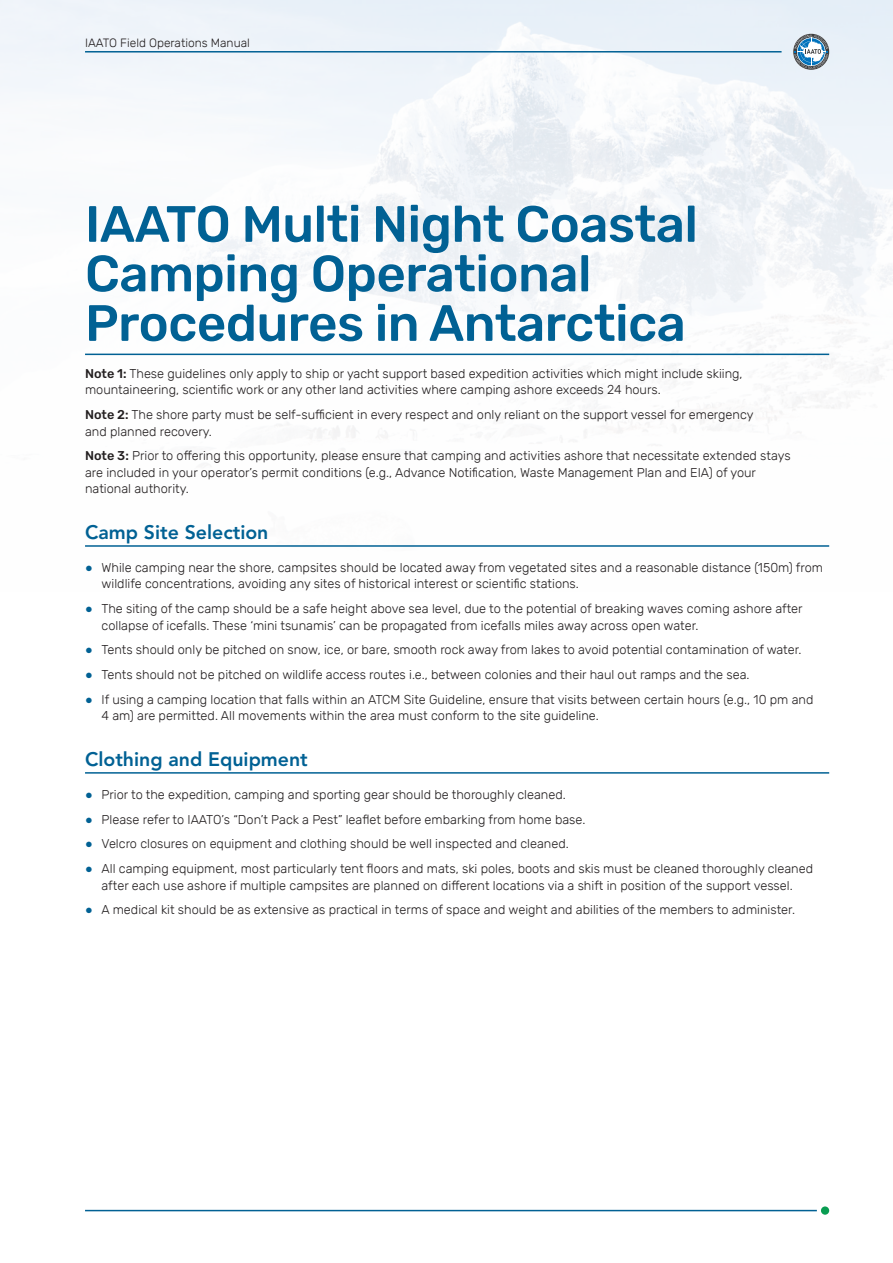
<style>
.page{position:relative;width:893px;height:1263px;background:#fff}
.page>*{position:absolute;margin:0;border:0;box-sizing:border-box;transform-origin:0 0}
.t1{font:500 51px/49.5px "Rubik";letter-spacing:-.01em;color:#016194}
.t2{font:800 19.5px "Avenir LT Std";color:#016194}
.t3{font:300 12.75px/16.5px "Rubik";color:#231f20}
.t4{font:300 12px "Rubik";color:#231f20}
.s1{font-weight:500}
.s2{font-family:"Arial";font-weight:400;color:#016194}
</style>
<div class="page">
<hr style="left:85px;top:1210px;width:732px;height:1px;background:#016194">
<div style="left:821px;top:1206px;width:8px;height:9px;background:#099d52;border-radius:50%"></div>
<hr style="left:85px;top:51px;width:697px;height:2px;background:#016194">
<svg style="left:793px;top:34px;width:36px;height:36px"></svg>
<svg style="left:794px;top:35px;width:34px;height:34px"></svg>
<hr style="left:85px;top:354px;width:744px;height:1px;background:#016194">
<hr style="left:85px;top:545px;width:744px;height:2px;background:#016194">
<hr style="left:85px;top:772px;width:744px;height:2px;background:#016194">
<p class="t4" style="left:85px;top:37px;width:166px">IAATO Field Operations Manual</p>
<h1 class="t1" style="left:85px;top:201px;width:614px">IAATO Multi Night Coastal<br>Camping Operational<br>Procedures in Antarctica</h1>
<p class="t3" style="left:85px;top:366px;width:659px"><span class="s1">Note 1:</span> These guidelines only apply to ship or yacht support based expedition activities which might include skiing, mountaineering, scientific work or any other land activities where camping ashore exceeds 24 hours.</p>
<p class="t3" style="left:85px;top:407px;width:670px"><span class="s1">Note 2:</span> The shore party must be self-sufficient in every respect and only reliant on the support vessel for emergency and planned recovery.</p>
<p class="t3" style="left:85px;top:448px;width:707px"><span class="s1">Note 3:</span> Prior to offering this opportunity, please ensure that camping and activities ashore that necessitate extended stays are included in your operator’s permit conditions (e.g., Advance Notification, Waste Management Plan and EIA) of your national authority.</p>
<h2 class="t2" style="left:85px;top:520px;width:185px">Camp Site Selection</h2>
<p class="t3" style="left:102px;top:559px;width:723px;text-indent:-16px"><span class="s2">●</span> While camping near the shore, campsites should be located away from vegetated sites and a reasonable distance (150m) from wildlife concentrations, avoiding any sites of historical interest or scientific stations.</p>
<p class="t3" style="left:102px;top:601px;width:703px;text-indent:-16px"><span class="s2">●</span> The siting of the camp should be a safe height above sea level, due to the potential of breaking waves coming ashore after collapse of icefalls. These ‘mini tsunamis’ can be propagated from icefalls miles away across open water.</p>
<p class="t3" style="left:85px;top:642px;width:718px"><span class="s2">●</span> Tents should only be pitched on snow, ice, or bare, smooth rock away from lakes to avoid potential contamination of water.</p>
<p class="t3" style="left:85px;top:667px;width:666px"><span class="s2">●</span> Tents should not be pitched on wildlife access routes i.e., between colonies and their haul out ramps and the sea.</p>
<p class="t3" style="left:102px;top:691px;width:713px;text-indent:-16px"><span class="s2">●</span> If using a camping location that falls within an ATCM Site Guideline, ensure that visits between certain hours (e.g., 10 pm and<br>4 am) are permitted. All movements within the area must conform to the site guideline.</p>
<h2 class="t2" style="left:85px;top:747px;width:224px">Clothing and Equipment</h2>
<p class="t3" style="left:85px;top:786px;width:482px"><span class="s2">●</span> Prior to the expedition, camping and sporting gear should be thoroughly cleaned.</p>
<p class="t3" style="left:85px;top:811px;width:502px"><span class="s2">●</span> Please refer to IAATO’s “Don’t Pack a Pest” leaflet before embarking from home base.</p>
<p class="t3" style="left:85px;top:836px;width:485px"><span class="s2">●</span> Velcro closures on equipment and clothing should be well inspected and cleaned.</p>
<p class="t3" style="left:85px;top:861px;width:730px;text-align:center"><span class="s2">●</span> All camping equipment, most particularly tent floors and mats, ski poles, boots and skis must be cleaned thoroughly cleaned after each use ashore if multiple campsites are planned on different locations via a shift in position of the support vessel.</p>
<p class="t3" style="left:85px;top:902px;width:711px"><span class="s2">●</span> A medical kit should be as extensive as practical in terms of space and weight and abilities of the members to administer.</p>
</div>
